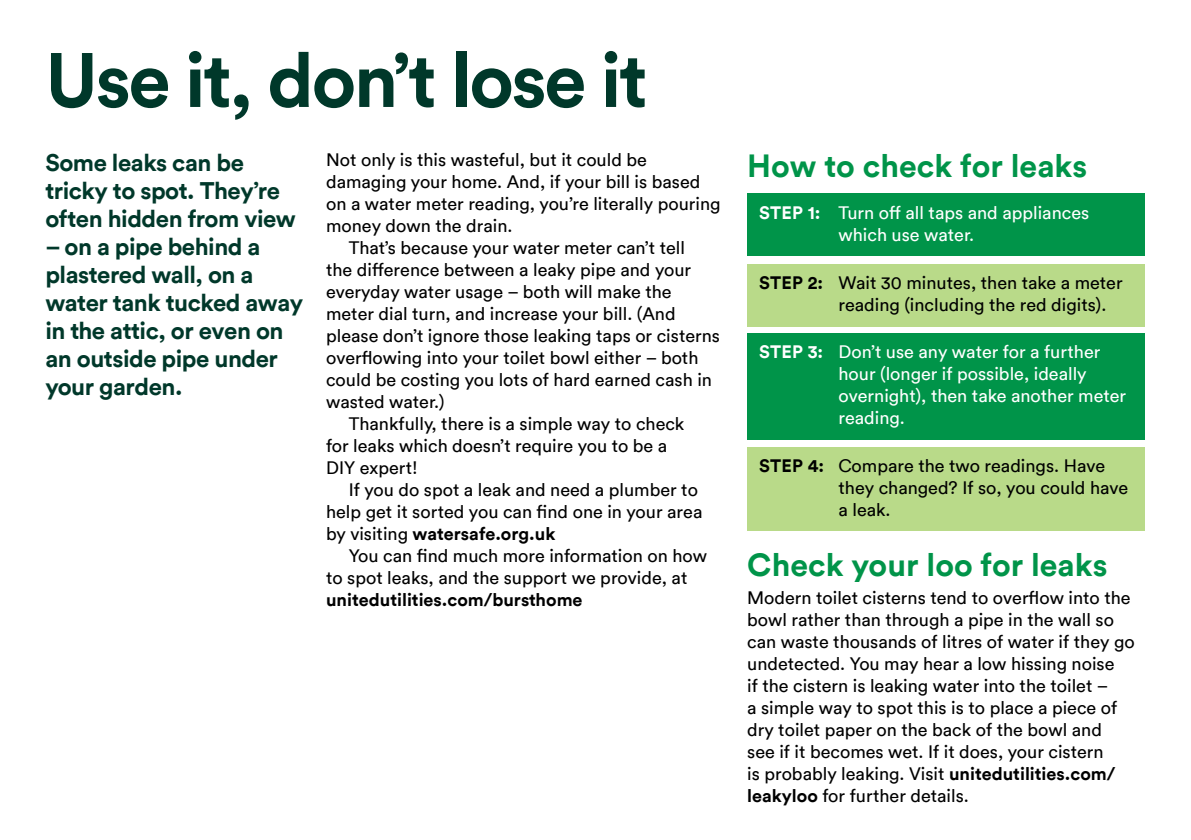
<style>
.page{position:relative;width:1191px;height:840px;background:#fff}
.page>*{position:absolute;margin:0;border:0;box-sizing:border-box;transform-origin:0 0}
.t1{font:700 76px "Circular TT";letter-spacing:-.03em;color:#00382a}
.t2{font:700 32px "Circular TT";color:#009449}
.t3{font:700 24px/28px "Circular TT";letter-spacing:-.02em;color:#00382a}
.t4{font:18px/22px "Circular TT";color:#000}
.t5{font:18px/22px "Circular TT";color:#fff}
.t6{font:700 18px "Circular TT";letter-spacing:.01em;color:#000}
.t7{font:700 18px "Circular TT";color:#fff}
.s1{font-weight:700}
</style>
<div class="page">
<div style="left:747px;top:333px;width:397px;height:106px;background:#009449"></div>
<div style="left:747px;top:446px;width:397px;height:84px;background:#b9da89"></div>
<div style="left:747px;top:264px;width:397px;height:62px;background:#b9da89"></div>
<div style="left:747px;top:194px;width:397px;height:62px;background:#009449"></div>
<h1 class="t1" style="left:45px;top:31px;width:603px">Use it, don’t lose it</h1>
<p class="t3" style="left:45px;top:148px;width:252px">Some leaks can be tricky to spot. They’re often hidden from view</p>
<p class="t3" style="left:45px;top:232px;width:259px">– on a pipe behind a plastered wall, on a water tank tucked away in the attic, or even on an outside pipe under your garden.</p>
<p class="t4" style="left:326px;top:148px;width:396px">Not only is this wasteful, but it could be damaging your home. And, if your bill is based on a water meter reading, you’re literally pouring money down the drain.</p>
<p class="t4" style="left:326px;top:236px;width:395px;text-indent:23px">That’s because your water meter can’t tell<br>the difference between a leaky pipe and your everyday water usage – both will make the meter dial turn, and increase your bill. (And please don’t ignore those leaking taps or cisterns overflowing into your toilet bowl either – both could be costing you lots of hard earned cash in wasted water.)</p>
<p class="t4" style="left:326px;top:412px;width:360px;text-indent:23px">Thankfully, there is a simple way to check for leaks which doesn’t require you to be a<br>DIY expert!</p>
<p class="t4" style="left:326px;top:478px;width:378px;text-indent:23px">If you do spot a leak and need a plumber to help get it sorted you can find one in your area by visiting <span class="s1">watersafe.org.uk</span></p>
<p class="t4" style="left:326px;top:544px;width:382px;text-indent:23px">You can find much more information on how to spot leaks, and the support we provide, at <span class="s1">unitedutilities.com/bursthome</span></p>
<p class="t2" style="left:747px;top:145px;width:341px">How to check for leaks</p>
<p class="t5" style="left:838px;top:201px;width:252px;text-indent:-79px"><span class="s1">STEP 1:</span> Turn off all taps and appliances which use water.</p>
<p class="t6" style="left:759px;top:271px;width:65px">STEP 2:</p>
<p class="t4" style="left:838px;top:271px;width:286px">Wait 30 minutes, then take a meter reading (including the red digits).</p>
<p class="t7" style="left:759px;top:340px;width:65px">STEP 3:</p>
<p class="t5" style="left:838px;top:340px;width:289px">Don’t use any water for a further hour (longer if possible, ideally overnight), then take another meter reading.</p>
<p class="t6" style="left:759px;top:454px;width:66px">STEP 4:</p>
<p class="t4" style="left:838px;top:454px;width:291px">Compare the two readings. Have they changed? If so, you could have a leak.</p>
<p class="t2" style="left:747px;top:544px;width:362px">Check your loo for leaks</p>
<p class="t4" style="left:747px;top:586px;width:389px">Modern toilet cisterns tend to overflow into the bowl rather than through a pipe in the wall so can waste thousands of litres of water if they go undetected. You may hear a low hissing noise<br>if the cistern is leaking water into the toilet –<br>a simple way to spot this is to place a piece of dry toilet paper on the back of the bowl and<br>see if it becomes wet. If it does, your cistern<br>is probably leaking. Visit <span class="s1">unitedutilities.com/ leakyloo</span> for further details.</p>
</div>
